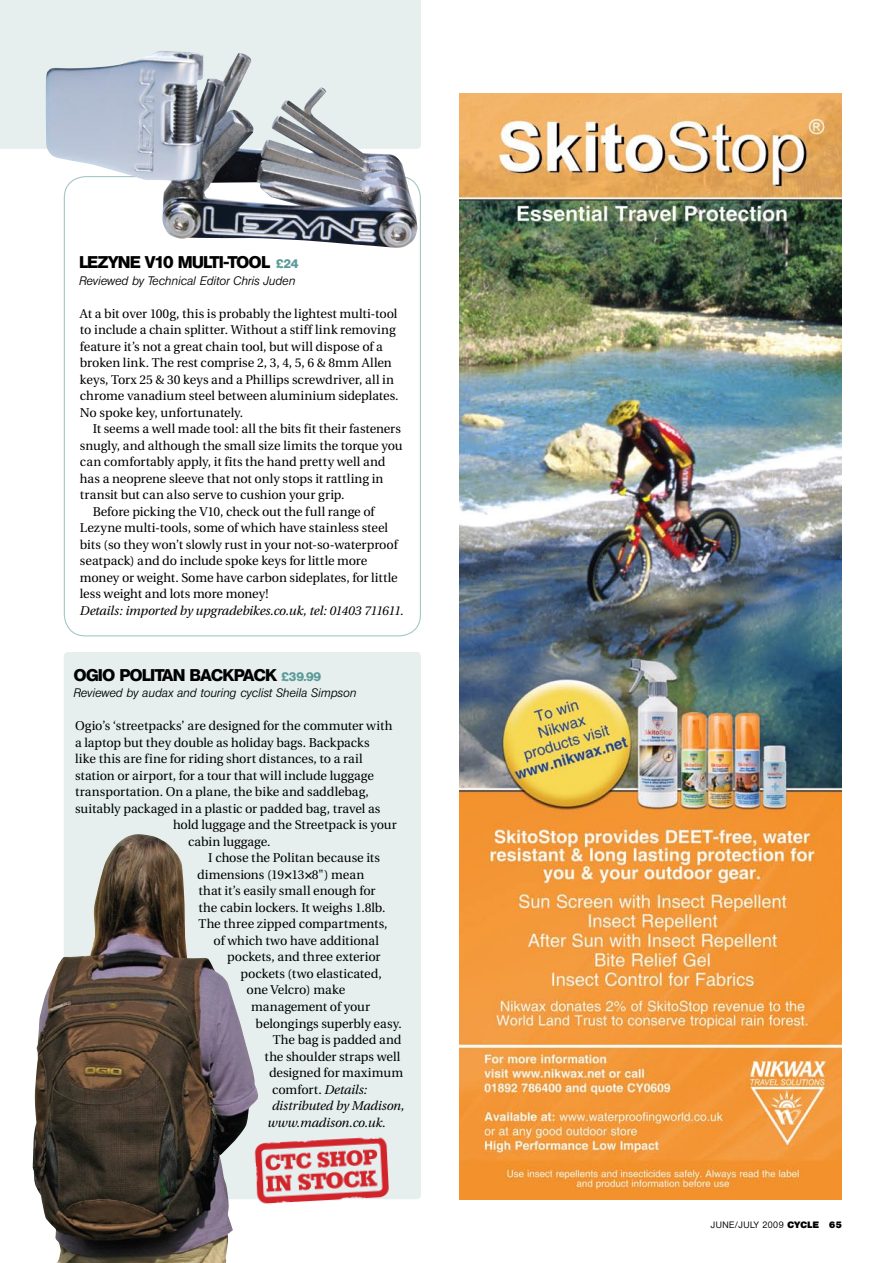
<style>
.page{position:relative;width:893px;height:1263px;background:#fff}
.page>*{position:absolute;margin:0;border:0;box-sizing:border-box;transform-origin:0 0}
.t1{font:800 16.5px "Olympia";letter-spacing:-.02em;color:#000}
.Answer_2ndPara{font:12.75px/16.5px "Utopia";letter-spacing:-.005em;color:#000}
.Answer_2ndPara-2{font:italic 12.75px "Utopia";letter-spacing:-.005em;color:#000}
.t2{font:italic 300 12px "Olympia";color:#000}
.t3{font:500 9px "Olympia";letter-spacing:.05em;color:#000}
.s1{font-size:12px;color:#5a9a98}
.s2{font-family:"Myriad Pro";font-weight:700;font-stretch:condensed}
.s3{font-style:italic}
.s4{font-weight:800}
</style>
<div class="page">
<div style="left:0;top:0;width:421px;height:149px;background:#e6efee"></div>
<div style="left:64px;top:652px;width:357px;height:547px;background:#e6efee;border-radius:4px"></div>
<img style="left:46px;top:51px;width:371px;height:197px">
<img style="left:33px;top:834px;width:225px;height:429px">
<img style="left:250px;top:1129px;width:139px;height:85px">
<img style="left:459px;top:93px;width:383px;height:1106px">
<p class="t1" style="left:79px;top:253px;width:221px">LEZYNE V10 MULTI-TOOL <span class="s1">£24</span></p>
<p class="t2" style="left:79px;top:274px;width:218px">Reviewed by Technical Editor Chris Juden</p>
<p class="Answer_2ndPara" style="left:80px;top:305px;width:320px">At a bit over 100g, this is probably the lightest multi-tool to include a chain splitter. Without a stiff link removing feature it’s not a great chain tool, but will dispose of a broken link. The rest comprise 2, 3, 4, 5, 6 &amp; 8mm Allen keys, Torx 25 &amp; 30 keys and a Phillips screwdriver, all in chrome vanadium steel between aluminium sideplates.<br>No spoke key, unfortunately.</p>
<p class="Answer_2ndPara" style="left:80px;top:421px;width:324px;text-indent:13px">It seems a well made tool: all the bits fit their fasteners snugly, and although the small size limits the torque you can comfortably apply, it fits the hand pretty well and has a neoprene sleeve that not only stops it rattling in transit but can also serve to cushion your grip.</p>
<p class="Answer_2ndPara" style="left:80px;top:503px;width:319px;text-indent:13px">Before picking the V10, check out the full range of Lezyne multi-tools, some of which have stainless steel bits (so they won’t slowly rust in your not-so-waterproof seatpack) and do include spoke keys for little more money or weight. Some have carbon sideplates, for little less weight and lots more money!</p>
<p class="Answer_2ndPara-2" style="left:80px;top:603px;width:325px">Details: imported by upgradebikes.co.uk, tel: 01403 711611.</p>
<p class="t1" style="left:74px;top:665px;width:249px">OGIO POLITAN BACKPACK <span class="s1">£39.99</span></p>
<p class="t2" style="left:74px;top:686px;width:285px">Reviewed by audax and touring cyclist Sheila Simpson</p>
<p class="Answer_2ndPara" style="left:75px;top:718px;width:319px">Ogio’s ‘streetpacks’ are designed for the commuter with</p>
<p class="Answer_2ndPara" style="left:75px;top:735px;width:296px">a laptop but they double as holiday bags. Backpacks</p>
<p class="Answer_2ndPara" style="left:75px;top:751px;width:289px">like this are fine for riding short distances, to a rail</p>
<p class="Answer_2ndPara" style="left:75px;top:768px;width:300px">station or airport, for a tour that will include luggage</p>
<p class="Answer_2ndPara" style="left:75px;top:784px;width:295px">transportation. On a plane, the bike and saddlebag,</p>
<p class="Answer_2ndPara" style="left:75px;top:801px;width:307px">suitably packaged in a plastic or padded bag, travel as</p>
<p class="Answer_2ndPara" style="left:173px;top:817px;width:225px">hold luggage and the Streetpack is your</p>
<p class="Answer_2ndPara" style="left:188px;top:834px;width:84px">cabin luggage.</p>
<p class="Answer_2ndPara" style="left:208px;top:850px;width:173px">I chose the Politan because its</p>
<p class="Answer_2ndPara" style="left:197px;top:867px;width:169px">dimensions (19<span class="s2">×</span>13<span class="s2">×</span>8") mean</p>
<p class="Answer_2ndPara" style="left:199px;top:883px;width:178px">that it’s easily small enough for</p>
<p class="Answer_2ndPara" style="left:199px;top:900px;width:189px">the cabin lockers. It weighs 1.8lb.</p>
<p class="Answer_2ndPara" style="left:199px;top:916px;width:191px">The three zipped compartments,</p>
<p class="Answer_2ndPara" style="left:214px;top:933px;width:167px">of which two have additional</p>
<p class="Answer_2ndPara" style="left:227px;top:949px;width:155px">pockets, and three exterior</p>
<p class="Answer_2ndPara" style="left:241px;top:966px;width:143px">pockets (two elasticated,</p>
<p class="Answer_2ndPara" style="left:247px;top:982px;width:100px">one Velcro) make</p>
<p class="Answer_2ndPara" style="left:251px;top:999px;width:121px">management of your</p>
<p class="Answer_2ndPara" style="left:256px;top:1015px;width:148px">belongings superbly easy.</p>
<p class="Answer_2ndPara" style="left:273px;top:1032px;width:130px">The bag is padded and</p>
<p class="Answer_2ndPara" style="left:265px;top:1048px;width:137px">the shoulder straps well</p>
<p class="Answer_2ndPara" style="left:269px;top:1065px;width:136px">designed for maximum</p>
<p class="Answer_2ndPara" style="left:272px;top:1081px;width:97px">comfort. <span class="s3">Details:</span></p>
<p class="Answer_2ndPara-2" style="left:272px;top:1099px;width:134px">distributed by Madison,</p>
<p class="Answer_2ndPara-2" style="left:268px;top:1115px;width:120px">www.madison.co.uk.</p>
<p class="t3" style="left:711px;top:1219px;width:133px">JUNE/JULY 2009 <span class="s4">CYCLE 65</span></p>
</div>
